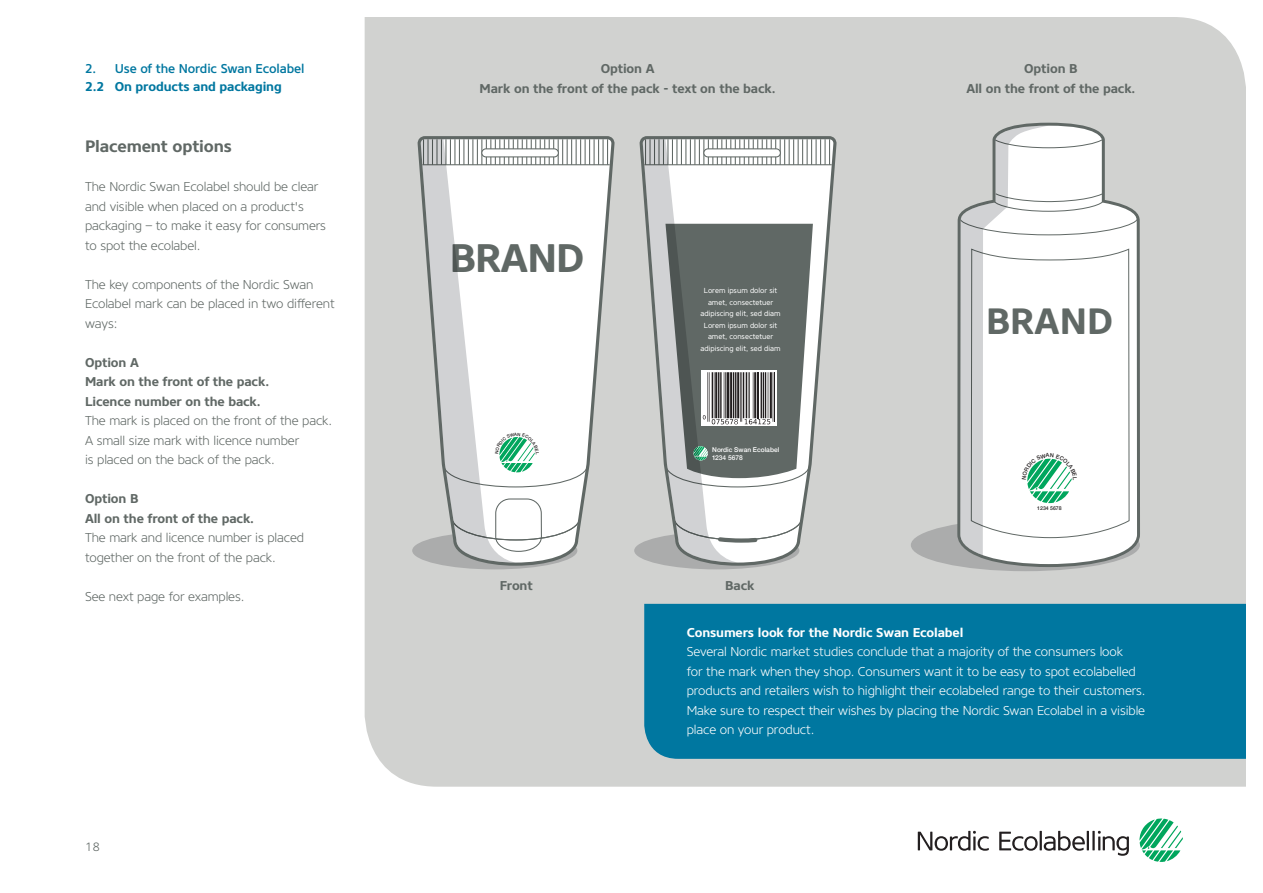
<style>
.page{position:relative;width:1263px;height:893px;background:#fff}
.page>*{position:absolute;margin:0;border:0;box-sizing:border-box;transform-origin:0 0}
.t1{font:700 39.75px "Core Sans NR65";letter-spacing:-.02em;color:#606865}
.t2{font:700 36.6px "Core Sans NR65";color:#606865}
.t3{font:700 16.5px "Core Sans NR65";letter-spacing:-.01em;color:#606865}
.t4{font:300 12.75px/19.5px "Core Sans NR35";letter-spacing:-.01em;color:#606865}
.t5{font:300 12.75px/19.5px "Core Sans NR35";letter-spacing:-.01em;color:#fff}
.t6{font:700 12.75px/19.5px "Core Sans NR65";letter-spacing:-.01em;color:#606865}
.t7{font:700 12.75px "Core Sans NR65";letter-spacing:-.01em;color:#fff}
.t8{font:500 12.75px "Core Sans NR55";letter-spacing:-.01em;color:#0077a0}
.t9{font:700 12.75px "Core Sans NR65";letter-spacing:-.01em;color:#0077a0}
.t10{font:300 12px "Core Sans NR35";color:#606865}
.t11{font:7.35px/11.6px "Core Sans NR45";color:#fff;text-align:center}
.t12{font:500 6.6px/7.9px "Helvetica Neue";color:#fff}
.t13{font:500 5.25px "Helvetica Neue";color:#231f20}
</style>
<div class="page">
<svg style="left:1139px;top:818px;width:44px;height:44px"></svg>
<svg style="left:918px;top:831px;width:71px;height:20px"></svg>
<svg style="left:999px;top:831px;width:90px;height:20px"></svg>
<hr style="left:1092px;top:831px;width:3px;height:19px;background:#231f20">
<svg style="left:1098px;top:831px;width:31px;height:25px"></svg>
<div style="left:365px;top:17px;width:881px;height:770px;background:#d1d2d0"></div>
<div style="left:412px;top:532px;width:165px;height:37px;background:#abacac;border-radius:50%"></div>
<svg style="left:417px;top:136px;width:198px;height:430px;fill:#d1d2d0"></svg>
<hr style="left:422px;top:164px;width:188px;height:1px;background:#606865">
<svg style="left:607px;top:139px;width:1px;height:25px"></svg>
<hr style="left:602px;top:139px;width:2px;height:26px;background:#606865">
<svg style="left:598px;top:139px;width:1px;height:25px"></svg>
<hr style="left:593px;top:139px;width:2px;height:26px;background:#606865">
<div style="left:634px;top:532px;width:165px;height:37px;background:#abacac;border-radius:50%"></div>
<svg style="left:639px;top:136px;width:198px;height:430px;fill:#d1d2d0"></svg>
<hr style="left:644px;top:164px;width:188px;height:1px;background:#606865">
<svg style="left:829px;top:139px;width:1px;height:25px"></svg>
<hr style="left:824px;top:139px;width:2px;height:26px;background:#606865">
<svg style="left:820px;top:139px;width:1px;height:25px"></svg>
<hr style="left:815px;top:139px;width:2px;height:26px;background:#606865">
<svg style="left:643px;top:139px;width:170px;height:424px"></svg>
<div style="left:911px;top:519px;width:229px;height:52px;background:#abacac;border-radius:50%"></div>
<svg style="left:957px;top:123px;width:183px;height:444px;background:#a9adab"></svg>
<div style="left:644px;top:604px;width:602px;height:155px;background:#0077a0"></div>
<svg style="left:421px;top:133px;width:169px;height:430px"></svg>
<svg style="left:959px;top:126px;width:179px;height:429px"></svg>
<p class="t8" style="left:85px;top:60px;width:221px">2. Use of the Nordic Swan Ecolabel</p>
<p class="t9" style="left:85px;top:78px;width:198px">2.2 On products and packaging</p>
<p class="t3" style="left:85px;top:136px;width:148px">Placement options</p>
<p class="t4" style="left:85px;top:177px;width:243px">The Nordic Swan Ecolabel should be clear and visible when placed on a product's packaging – to make it easy for consumers to spot the ecolabel.</p>
<p class="t4" style="left:85px;top:275px;width:251px">The key components of the Nordic Swan<br>Ecolabel mark can be placed in two different ways:</p>
<p class="t6" style="left:85px;top:353px;width:55px">Option A</p>
<p class="t6" style="left:85px;top:372px;width:186px">Mark on the front of the pack.<br>Licence number on the back.</p>
<p class="t4" style="left:85px;top:411px;width:249px">The mark is placed on the front of the pack.<br>A small size mark with licence number</p>
<p class="t4" style="left:85px;top:450px;width:191px">is placed on the back of the pack.</p>
<p class="t6" style="left:85px;top:489px;width:55px">Option B</p>
<p class="t6" style="left:85px;top:509px;width:171px">All on the front of the pack.</p>
<p class="t4" style="left:85px;top:528px;width:220px">The mark and licence number is placed together on the front of the pack.</p>
<p class="t4" style="left:85px;top:587px;width:161px">See next page for examples.</p>
<p class="t10" style="left:85px;top:839px;width:16px">18</p>
<p class="t6" style="left:601px;top:59px;width:55px">Option A</p>
<p class="t6" style="left:479px;top:78px;width:298px">Mark on the front of the pack - text on the back.</p>
<p class="t1" style="left:450px;top:232px;width:136px">BRAND</p>
<p class="t11" style="left:700px;top:285px;width:82px">Lorem ipsum dolor sit amet, consectetuer adipiscing elit, sed diam<br>Lorem ipsum dolor sit amet, consectetuer adipiscing elit, sed diam</p>
<p class="t12" style="left:712px;top:445px;width:69px">Nordic Swan Ecolabel<br>1234 5678</p>
<p class="t6" style="left:500px;top:576px;width:35px">Front</p>
<p class="t6" style="left:725px;top:576px;width:31px">Back</p>
<p class="t6" style="left:1024px;top:59px;width:55px">Option B</p>
<p class="t6" style="left:966px;top:78px;width:171px">All on the front of the pack.</p>
<p class="t2" style="left:986px;top:297px;width:128px">BRAND</p>
<p class="t13" style="left:1037px;top:504px;width:26px">1234 5678</p>
<p class="t7" style="left:687px;top:624px;width:278px">Consumers look for the Nordic Swan Ecolabel</p>
<p class="t5" style="left:687px;top:642px;width:460px">Several Nordic market studies conclude that a majority of the consumers look<br>for the mark when they shop. Consumers want it to be easy to spot ecolabelled products and retailers wish to highlight their ecolabeled range to their customers.<br>Make sure to respect their wishes by placing the Nordic Swan Ecolabel in a visible place on your product.</p>
</div>
